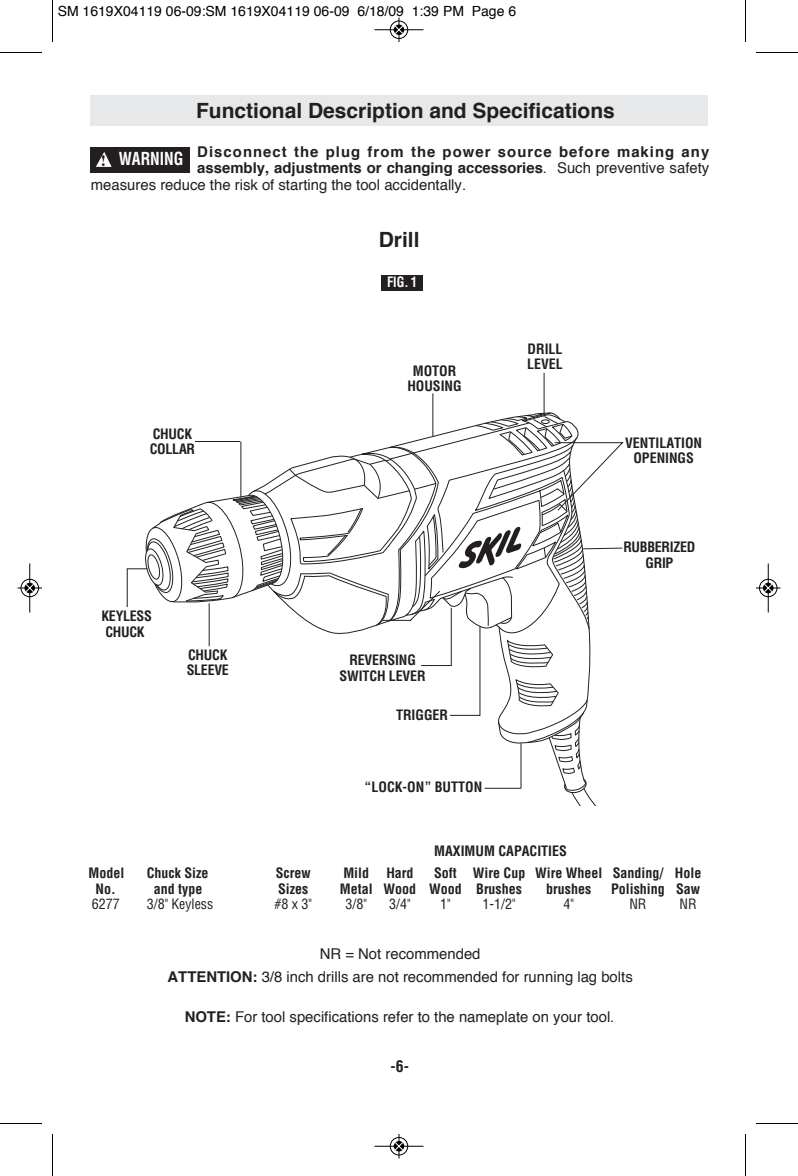
<style>
.page{position:relative;width:798px;height:1176px;background:#fff}
.page>*{position:absolute;margin:0;border:0;box-sizing:border-box;transform-origin:0 0}
.t1{font:700 21px "Helvetica";color:#231f20}
.t2{font:700 condensed 17.5px "Helvetica";color:#fff;scale:.9 1}
.t3{font:700 condensed 15.75px "Helvetica";color:#231f20}
.t4{font:14.88px/22.9px "Helvetica";color:#231f20;text-align:center}
.t5{font:700 14.88px "Helvetica";color:#231f20}
.t6{font:700 14.88px "Helvetica";letter-spacing:.07em;color:#231f20}
.t7{font:700 condensed 14px/15.8px "Helvetica";color:#231f20;text-align:center}
.t8{font:14px "Helvetica";color:#000}
.t9{font:700 condensed 14px/15.8px "Helvetica";letter-spacing:-.02em;color:#231f20}
.t10{font:condensed 14px "Helvetica";color:#231f20}
.t11{font:700 condensed 14px "Helvetica";color:#fff;scale:.9 1}
.s1{font-weight:400}
.s2{font-family:"Times";font-stretch:normal;font-size:15.75px;color:#231f20}
.s3{font-weight:700}
</style>
<div class="page">
<div style="left:90px;top:96px;width:618px;height:30px;background:#e7e8e9"></div>
<div style="left:91px;top:147px;width:99px;height:25px;background:#231f20"></div>
<svg style="left:96px;top:152px;width:16px;height:15px"></svg>
<hr style="left:432px;top:393px;width:1px;height:43px;background:#231f20">
<div style="left:381px;top:275px;width:42px;height:15px;background:#231f20"></div>
<hr style="left:544px;top:373px;width:1px;height:44px;background:#231f20">
<svg style="left:126px;top:411px;width:498px;height:395px"></svg>
<hr style="left:52px;top:0;width:1px;height:42px;background:#000">
<hr style="left:0;top:52px;width:42px;height:1px;background:#000">
<hr style="left:745px;top:0;width:1px;height:42px;background:#000">
<hr style="left:756px;top:52px;width:42px;height:1px;background:#000">
<hr style="left:52px;top:1134px;width:1px;height:42px;background:#000">
<hr style="left:0;top:1123px;width:42px;height:1px;background:#000">
<hr style="left:745px;top:1134px;width:1px;height:42px;background:#000">
<hr style="left:756px;top:1123px;width:42px;height:1px;background:#000">
<div style="left:390px;top:20px;width:18px;height:19px;border:1px solid #fff;border-radius:50%"></div>
<hr style="left:374px;top:29px;width:50px;height:1px;background:#000">
<div style="left:390px;top:21px;width:18px;height:18px;border:1px solid #000;border-radius:50%"></div>
<svg style="left:395px;top:18px;width:8px;height:24px"></svg>
<div style="left:390px;top:1137px;width:18px;height:19px;border:1px solid #fff;border-radius:50%"></div>
<hr style="left:374px;top:1146px;width:50px;height:1px;background:#000">
<div style="left:390px;top:1137px;width:18px;height:18px;border:1px solid #000;border-radius:50%"></div>
<svg style="left:395px;top:1134px;width:8px;height:24px"></svg>
<div style="left:20px;top:579px;width:19px;height:18px;border:1px solid #fff;border-radius:50%"></div>
<hr style="left:29px;top:564px;width:1px;height:48px;background:#000">
<div style="left:21px;top:579px;width:18px;height:18px;border:1px solid #000;border-radius:50%"></div>
<svg style="left:18px;top:584px;width:24px;height:8px"></svg>
<div style="left:759px;top:579px;width:19px;height:18px;border:1px solid #fff;border-radius:50%"></div>
<hr style="left:768px;top:564px;width:1px;height:48px;background:#000">
<div style="left:759px;top:579px;width:18px;height:18px;border:1px solid #000;border-radius:50%"></div>
<svg style="left:756px;top:584px;width:24px;height:8px"></svg>
<p class="t8" style="left:58px;top:5px;width:460px">SM 1619X04119 06-09:SM 1619X04119 06-09 6/18/09 1:39 PM Page 6</p>
<h1 class="t1" style="left:196px;top:102px;width:420px">Functional Description and Specifications</h1>
<p class="t6" style="left:197px;top:145px;width:514px">Disconnect the plug from the power source before making any</p>
<p class="t5" style="left:197px;top:162px;width:514px">assembly, adjustments or changing accessories<span class="s1">. Such preventive safety</span></p>
<p class="t4" style="left:91px;top:174px;width:377px">measures reduce the risk of starting the tool accidentally.</p>
<p class="t2" style="left:101px;top:149px;width:93px"><span class="s2">!</span> WARNING</p>
<h1 class="t1" style="left:379px;top:231px;width:42px">Drill</h1>
<p class="t9" style="left:150px;top:426px;width:47px">CHUCK<br>COLLAR</p>
<p class="t9" style="left:101px;top:608px;width:52px">KEYLESS<br>CHUCK</p>
<p class="t9" style="left:187px;top:647px;width:44px">CHUCK<br>SLEEVE</p>
<p class="t11" style="left:387px;top:274px;width:35px">FIG. 1</p>
<p class="t7" style="left:407px;top:363px;width:56px">MOTOR<br>HOUSING</p>
<p class="t7" style="left:527px;top:341px;width:37px;text-align:left">DRILL<br>LEVEL</p>
<p class="t7" style="left:340px;top:653px;width:87px">REVERSING<br>SWITCH LEVER</p>
<p class="t7" style="left:396px;top:707px;width:54px">TRIGGER</p>
<p class="t7" style="left:364px;top:779px;width:119px">“LOCK-ON” BUTTON</p>
<p class="t7" style="left:434px;top:843px;width:134px">MAXIMUM CAPACITIES</p>
<p class="t7" style="left:625px;top:435px;width:79px">VENTILATION<br>OPENINGS</p>
<p class="t9" style="left:623px;top:540px;width:74px;text-align:center">RUBBERIZED<br>GRIP</p>
<p class="t7" style="left:89px;top:865px;width:37px">Model</p>
<p class="t7" style="left:147px;top:865px;width:63px">Chuck Size</p>
<p class="t7" style="left:276px;top:865px;width:36px">Screw</p>
<p class="t7" style="left:343px;top:865px;width:72px">Mild Hard</p>
<p class="t7" style="left:434px;top:865px;width:269px">Soft Wire Cup Wire Wheel Sanding/ Hole</p>
<p class="t7" style="left:95px;top:881px;width:22px">No.</p>
<p class="t7" style="left:154px;top:881px;width:50px">and type</p>
<p class="t7" style="left:278px;top:881px;width:32px">Sizes</p>
<p class="t7" style="left:340px;top:881px;width:184px">Metal Wood Wood Brushes</p>
<p class="t7" style="left:546px;top:881px;width:47px">brushes</p>
<p class="t7" style="left:611px;top:881px;width:91px">Polishing Saw</p>
<p class="t10" style="left:92px;top:896px;width:29px">6277</p>
<p class="t10" style="left:147px;top:896px;width:68px">3/8" Keyless</p>
<p class="t10" style="left:274px;top:896px;width:39px">#8 x 3"</p>
<p class="t10" style="left:346px;top:896px;width:23px">3/8"</p>
<p class="t10" style="left:389px;top:896px;width:23px">3/4"</p>
<p class="t10" style="left:440px;top:896px;width:12px">1"</p>
<p class="t10" style="left:483px;top:896px;width:35px">1-1/2"</p>
<p class="t10" style="left:564px;top:896px;width:12px">4"</p>
<p class="t10" style="left:629px;top:896px;width:19px">NR</p>
<p class="t10" style="left:680px;top:896px;width:19px">NR</p>
<p class="t4" style="left:168px;top:944px;width:467px">NR = Not recommended<br><span class="s3">ATTENTION:</span> 3/8 inch drills are not recommended for running lag bolts</p>
<p class="t4" style="left:185px;top:1006px;width:431px"><span class="s3">NOTE:</span> For tool specifications refer to the nameplate on your tool.</p>
<p class="t3" style="left:391px;top:1057px;width:20px">-6-</p>
</div>
